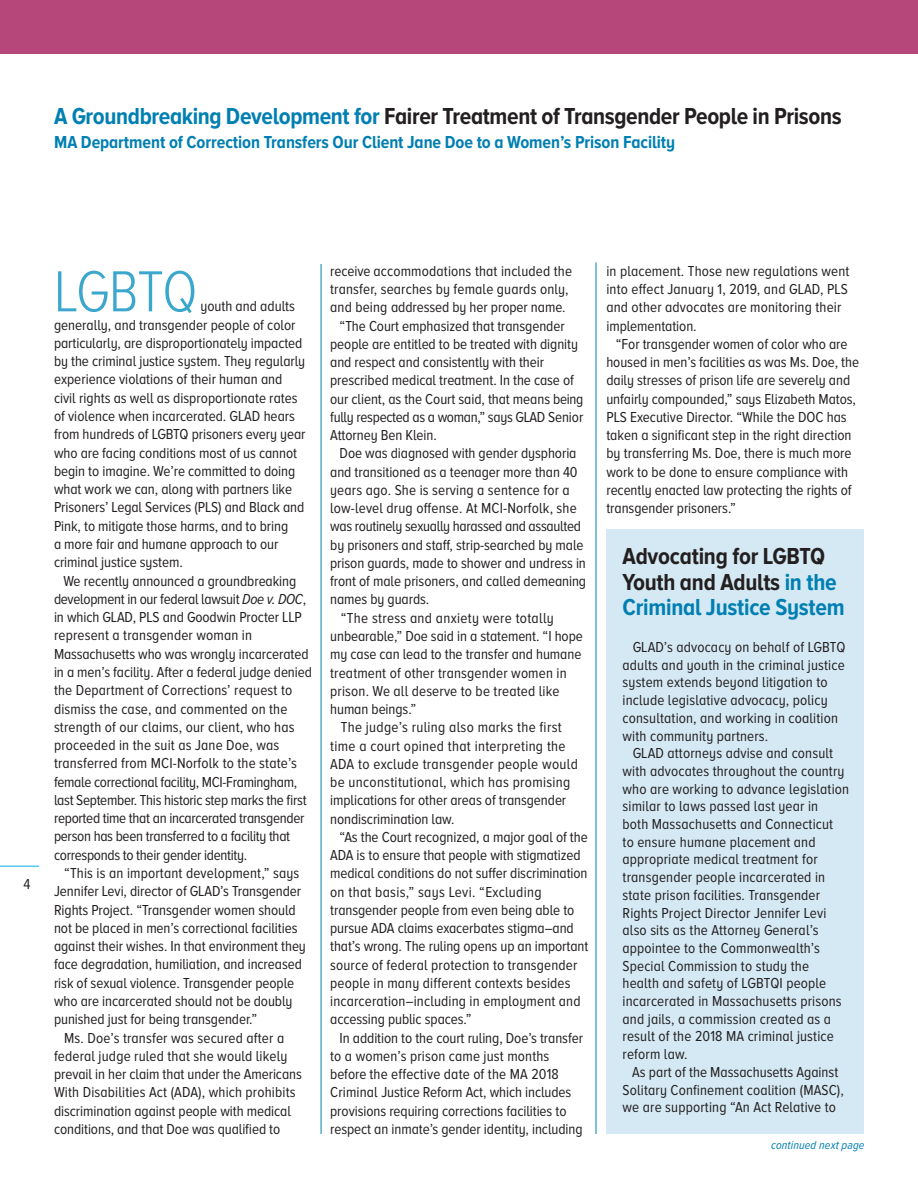
<style>
.page{position:relative;width:918px;height:1188px;background:#fff}
.page>*{position:absolute;margin:0;border:0;box-sizing:border-box;transform-origin:0 0}
.t1{font:300 60px "Proxima Nova A Cond";letter-spacing:-.02em;color:#3ba7cd}
.t2{font:700 24px/25.5px "Proxima Nova A Cond";letter-spacing:-.015em;color:#231f20}
.t3{font:700 18px "Proxima Nova A Cond";letter-spacing:-.005em;color:#007fb2}
.t4{font:15px/18.3px "Proxima Nova A Cond";letter-spacing:-.005em;color:#231f20}
.t5{font:15px "Proxima Nova A Cond";letter-spacing:.02em;color:#231f20}
.t6{font:italic 12px "Proxima Nova A Cond";letter-spacing:.01em;color:#007fb2}
.s1{color:#007fb2}
.s2{font-style:italic}
</style>
<div class="page">
<hr style="left:0;top:866px;width:39px;height:1px;background:#00aeef">
<div style="left:0;top:0;width:918px;height:54px;background:#b6477a"></div>
<hr style="left:321px;top:264px;width:1px;height:870px;background:#007fb2">
<hr style="left:596px;top:262px;width:1px;height:872px;background:#007fb2">
<div style="left:606px;top:529px;width:258px;height:605px;background:#d5e9f4"></div>
<h2 class="t2" style="left:54px;top:104px;width:789px"><span class="s1">A Groundbreaking Development for</span> Fairer Treatment of Transgender People in Prisons</h2>
<p class="t3" style="left:54px;top:134px;width:622px">MA Department of Correction Transfers Our Client Jane Doe to a Women’s Prison Facility</p>
<p class="t4" style="left:24px;top:875px;width:8px">4</p>
<h1 class="t1" style="left:54px;top:266px;width:145px">LGBTQ</h1>
<p class="t4" style="left:54px;top:298px;width:253px;text-indent:146px">youth and adults generally, and transgender people of color particularly, are disproportionately impacted by the criminal justice system. They regularly experience violations of their human and civil rights as well as disproportionate rates of violence when incarcerated. GLAD hears from hundreds of LGBTQ prisoners every year who are facing conditions most of us cannot begin to imagine. We’re committed to doing what work we can, along with partners like Prisoners’ Legal Services (PLS) and Black and Pink, to mitigate those harms, and to bring<br>a more fair and humane approach to our criminal justice system.</p>
<p class="t4" style="left:54px;top:572px;width:260px;text-indent:9px">We recently announced a groundbreaking development in our federal lawsuit <span class="s2">Doe v. DOC</span>, in which GLAD, PLS and Goodwin Procter LLP represent a transgender woman in Massachusetts who was wrongly incarcerated in a men’s facility. After a federal judge denied the Department of Corrections’ request to dismiss the case, and commented on the strength of our claims, our client, who has proceeded in the suit as Jane Doe, was transferred from MCI-Norfolk to the state’s female correctional facility, MCI-Framingham, last September. This historic step marks the first reported time that an incarcerated transgender person has been transferred to a facility that corresponds to their gender identity.</p>
<p class="t4" style="left:54px;top:865px;width:253px;text-indent:10px">“This is an important development,” says Jennifer Levi, director of GLAD’s Transgender Rights Project. “Transgender women should not be placed in men’s correctional facilities against their wishes. In that environment they face degradation, humiliation, and increased risk of sexual violence. Transgender people who are incarcerated should not be doubly punished just for being transgender.”</p>
<p class="t4" style="left:54px;top:1029px;width:249px;text-indent:10px">Ms. Doe’s transfer was secured after a federal judge ruled that she would likely prevail in her claim that under the Americans With Disabilities Act (ADA), which prohibits discrimination against people with medical conditions, and that Doe was qualified to</p>
<p class="t4" style="left:330px;top:262px;width:243px">receive accommodations that included the</p>
<p class="t4" style="left:330px;top:281px;width:240px">transfer, searches by female guards only,</p>
<p class="t4" style="left:330px;top:299px;width:237px">and being addressed by her proper name.</p>
<p class="t4" style="left:340px;top:317px;width:227px">“The Court emphasized that transgender</p>
<p class="t4" style="left:330px;top:335px;width:249px">people are entitled to be treated with dignity</p>
<p class="t4" style="left:330px;top:354px;width:215px">and respect and consistently with their</p>
<p class="t4" style="left:330px;top:372px;width:245px">prescribed medical treatment. In the case of</p>
<p class="t4" style="left:330px;top:390px;width:255px">our client, as the Court said, that means being</p>
<p class="t4" style="left:330px;top:408px;width:255px">fully respected as a woman,” says GLAD Senior</p>
<p class="t4" style="left:330px;top:427px;width:108px">Attorney Ben Klein.</p>
<p class="t4" style="left:340px;top:445px;width:238px">Doe was diagnosed with gender dysphoria</p>
<p class="t4" style="left:330px;top:463px;width:249px">and transitioned as a teenager more than 40</p>
<p class="t4" style="left:330px;top:481px;width:241px">years ago. She is serving a sentence for a</p>
<p class="t4" style="left:330px;top:500px;width:248px">low-level drug offense. At MCI-Norfolk, she</p>
<p class="t4" style="left:330px;top:518px;width:252px">was routinely sexually harassed and assaulted</p>
<p class="t4" style="left:330px;top:536px;width:255px">by prisoners and staff, strip-searched by male</p>
<p class="t4" style="left:330px;top:555px;width:257px">prison guards, made to shower and undress in</p>
<p class="t4" style="left:330px;top:573px;width:257px">front of male prisoners, and called demeaning</p>
<p class="t4" style="left:330px;top:591px;width:101px">names by guards.</p>
<p class="t5" style="left:341px;top:611px;width:215px">“The stress and anxiety were totally</p>
<p class="t4" style="left:330px;top:628px;width:254px">unbearable,” Doe said in a statement. “I hope</p>
<p class="t4" style="left:330px;top:646px;width:253px">my case can lead to the transfer and humane</p>
<p class="t4" style="left:330px;top:664px;width:238px">treatment of other transgender women in</p>
<p class="t4" style="left:330px;top:682px;width:231px">prison. We all deserve to be treated like</p>
<p class="t4" style="left:330px;top:701px;width:88px">human beings.”</p>
<p class="t5" style="left:341px;top:721px;width:222px">The judge’s ruling also marks the first</p>
<p class="t5" style="left:330px;top:739px;width:237px">time a court opined that interpreting the</p>
<p class="t5" style="left:330px;top:757px;width:249px">ADA to exclude transgender people would</p>
<p class="t5" style="left:330px;top:776px;width:242px">be unconstitutional, which has promising</p>
<p class="t4" style="left:330px;top:792px;width:238px">implications for other areas of transgender</p>
<p class="t4" style="left:330px;top:810px;width:126px">nondiscrimination law.</p>
<p class="t4" style="left:340px;top:828px;width:250px">“As the Court recognized, a major goal of the</p>
<p class="t4" style="left:330px;top:847px;width:252px">ADA is to ensure that people with stigmatized</p>
<p class="t4" style="left:330px;top:865px;width:259px">medical conditions do not suffer discrimination</p>
<p class="t5" style="left:330px;top:885px;width:213px">on that basis,” says Levi. “Excluding</p>
<p class="t4" style="left:330px;top:901px;width:246px">transgender people from even being able to</p>
<p class="t4" style="left:330px;top:920px;width:245px">pursue ADA claims exacerbates stigma–and</p>
<p class="t4" style="left:330px;top:938px;width:260px">that’s wrong. The ruling opens up an important</p>
<p class="t4" style="left:330px;top:956px;width:249px">source of federal protection to transgender</p>
<p class="t4" style="left:330px;top:975px;width:242px">people in many different contexts besides</p>
<p class="t4" style="left:330px;top:993px;width:252px">incarceration–including in employment and</p>
<p class="t4" style="left:330px;top:1011px;width:143px">accessing public spaces.”</p>
<p class="t4" style="left:340px;top:1029px;width:245px">In addition to the court ruling, Doe’s transfer</p>
<p class="t4" style="left:330px;top:1048px;width:221px">to a women’s prison came just months</p>
<p class="t4" style="left:330px;top:1066px;width:230px">before the effective date of the MA 2018</p>
<p class="t4" style="left:330px;top:1084px;width:243px">Criminal Justice Reform Act, which includes</p>
<p class="t4" style="left:330px;top:1102px;width:238px">provisions requiring corrections facilities to</p>
<p class="t4" style="left:330px;top:1121px;width:254px">respect an inmate’s gender identity, including</p>
<p class="t4" style="left:606px;top:262px;width:245px">in placement. Those new regulations went into effect January 1, 2019, and GLAD, PLS and other advocates are monitoring their implementation.</p>
<p class="t4" style="left:606px;top:335px;width:254px;text-indent:9px">“For transgender women of color who are housed in men’s facilities as was Ms. Doe, the daily stresses of prison life are severely and unfairly compounded,” says Elizabeth Matos, PLS Executive Director. “While the DOC has taken a significant step in the right direction by transferring Ms. Doe, there is much more work to be done to ensure compliance with recently enacted law protecting the rights of transgender prisoners.”</p>
<h2 class="t2" style="left:623px;top:545px;width:224px">Advocating for LGBTQ<br>Youth and Adults <span class="s1">in the<br>Criminal Justice System</span></h2>
<p class="t4" style="left:623px;top:639px;width:224px;line-height:17.7px;text-indent:10px">GLAD’s advocacy on behalf of LGBTQ adults and youth in the criminal justice system extends beyond litigation to include legislative advocacy, policy consultation, and working in coalition with community partners.</p>
<p class="t4" style="left:623px;top:745px;width:228px;line-height:17.7px;text-indent:10px">GLAD attorneys advise and consult with advocates throughout the country who are working to advance legislation similar to laws passed last year in<br>both Massachusetts and Connecticut<br>to ensure humane placement and appropriate medical treatment for transgender people incarcerated in state prison facilities. Transgender Rights Project Director Jennifer Levi also sits as the Attorney General’s appointee to the Commonwealth’s Special Commission to study the health and safety of LGBTQI people incarcerated in Massachusetts prisons and jails, a commission created as a result of the 2018 MA criminal justice reform law.</p>
<p class="t4" style="left:623px;top:1064px;width:223px;line-height:17.7px;text-align:center">As part of the Massachusetts Against<br>Solitary Confinement coalition (MASC), we are supporting “An Act Relative to</p>
<p class="t6" style="left:771px;top:1140px;width:95px">continued next page</p>
</div>
